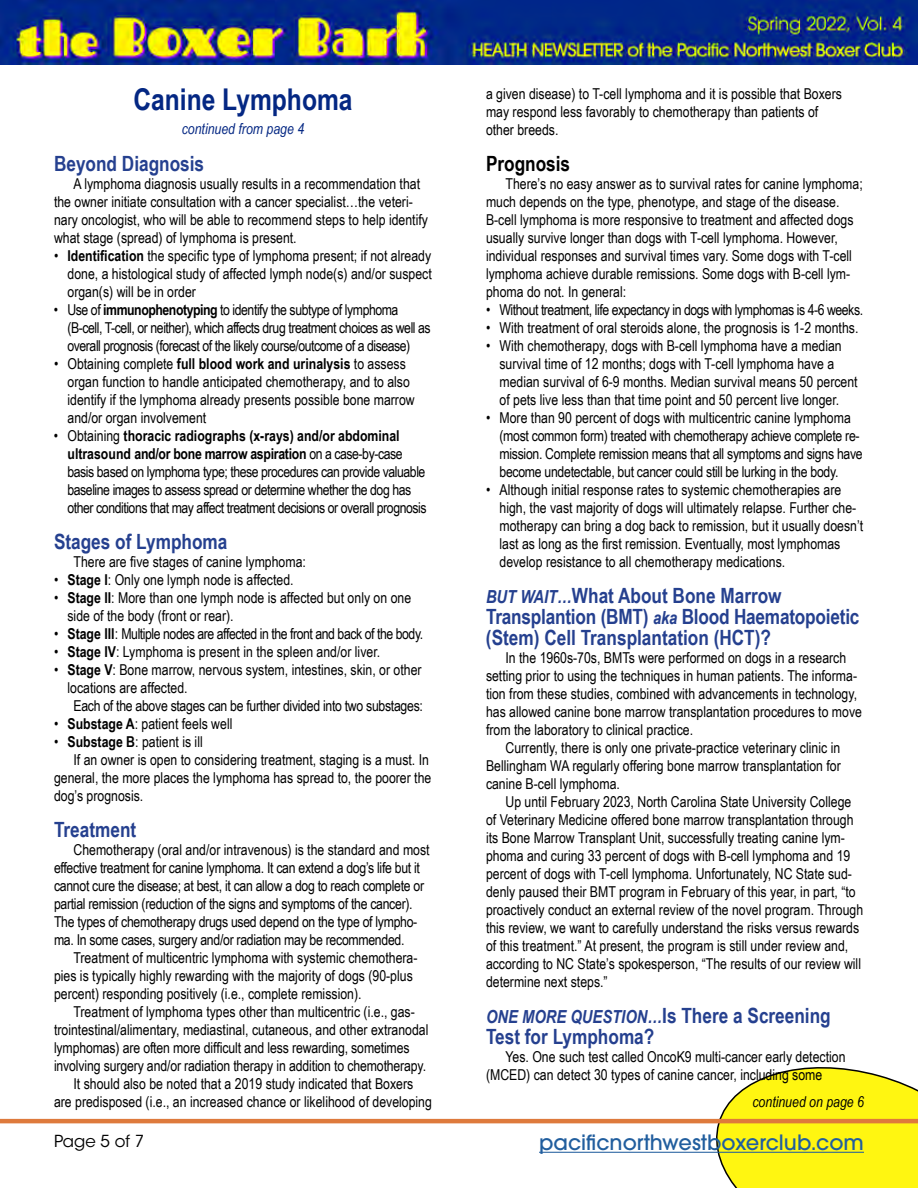
<style>
.page{position:relative;width:918px;height:1188px;background:#fff}
.page>*{position:absolute;margin:0;border:0;box-sizing:border-box;transform-origin:0 0}
.t1{font:700 30px "Arial Narrow";color:#042783}
.t2{font:700 21px/21px "Arial Narrow";color:#25408f}
.t3{font:500 21px "ITC Avant Garde Pro";color:#215e9e}
.t4{font:700 21px "Arial Narrow";color:#000}
.t5{font:16.5px "ITC Avant Garde Std";color:#000}
.t6{font:15px/18px "Arial Narrow";color:#000}
.t7{font:15px/18px "Arial Narrow";letter-spacing:-.02em;color:#000}
.t8{font:15px/18px "Arial Narrow";letter-spacing:-.03em;color:#000}
.t9{font:italic 15px "Arial Narrow";color:#042783}
.t10{font:italic 15px "Arial Narrow";color:#000}
.s1{font-weight:700}
.s2{font-style:italic;font-size:18px}
</style>
<div class="page">
<svg style="left:706px;top:1067px;width:212px;height:121px;background:#f9f235"></svg>
<hr style="left:0;top:1119px;width:918px;height:4px;background:#de7a3c">
<hr style="left:539px;top:1152px;width:325px;height:1px;background:#215e9e">
<img style="left:0;top:0;width:918px;height:64px">
<h1 class="t1" style="left:133px;top:77px;width:221px">Canine Lymphoma</h1>
<p class="t9" style="left:182px;top:118px;width:124px">continued from page 4</p>
<h2 class="t2" style="left:54px;top:152px;width:152px">Beyond Diagnosis</h2>
<p class="t6" style="left:54px;top:174px;width:375px;text-indent:20px">A lymphoma diagnosis usually results in a recommendation that the owner initiate consultation with a cancer specialist…the veteri&shy;nary oncologist, who will be able to recommend steps to help identify what stage (spread) of lymphoma is present.</p>
<p class="t6" style="left:67px;top:246px;width:366px;text-align:justify;text-indent:-13px">• <span class="s1">Identification</span> the specific type of lymphoma present; if not already done, a histological study of affected lymph node(s) and/or suspect organ(s) will be in order</p>
<p class="t8" style="left:68px;top:300px;width:365px;text-indent:-14px">• Use of <span class="s1">immunophenotyping</span> to identify the subtype of lymphoma (B-cell, T-cell, or neither), which affects drug treatment choices as well as overall prognosis (forecast of the likely course/outcome of a disease)</p>
<p class="t6" style="left:67px;top:354px;width:349px;text-indent:-13px">• Obtaining complete <span class="s1">full blood work and urinalysis</span> to assess organ function to handle anticipated chemotherapy, and to also identify if the lymphoma already presents possible bone marrow and/or organ involvement</p>
<p class="t8" style="left:68px;top:426px;width:361px;text-indent:-14px">• Obtaining <span class="s1">thoracic radiographs (x-rays) and/or abdominal ultrasound and/or bone marrow aspiration</span> on a case-by-case basis based on lymphoma type; these procedures can provide valuable baseline images to assess spread or determine whether the dog has other conditions that may affect treatment decisions or overall prognosis</p>
<h2 class="t2" style="left:54px;top:530px;width:175px">Stages of Lymphoma</h2>
<p class="t6" style="left:74px;top:552px;width:234px">There are five stages of canine lymphoma:</p>
<p class="t6" style="left:54px;top:570px;width:241px">• <span class="s1">Stage I</span>: Only one lymph node is affected.</p>
<p class="t6" style="left:68px;top:588px;width:345px;text-indent:-14px">• <span class="s1">Stage II</span>: More than one lymph node is affected but only on one side of the body (front or rear).</p>
<p class="t8" style="left:54px;top:624px;width:371px">• <span class="s1">Stage III</span>: Multiple nodes are affected in the front and back of the body.</p>
<p class="t6" style="left:54px;top:642px;width:328px">• <span class="s1">Stage IV</span>: Lymphoma is present in the spleen and/or liver.</p>
<p class="t6" style="left:54px;top:660px;width:369px">• <span class="s1">Stage V</span>: Bone marrow, nervous system, intestines, skin, or other</p>
<p class="t6" style="left:68px;top:678px;width:122px">locations are affected.</p>
<p class="t7" style="left:74px;top:696px;width:351px">Each of the above stages can be further divided into two substages:</p>
<p class="t6" style="left:54px;top:714px;width:180px">• <span class="s1">Substage A</span>: patient feels well</p>
<p class="t6" style="left:54px;top:732px;width:150px">• <span class="s1">Substage B</span>: patient is ill</p>
<p class="t6" style="left:74px;top:750px;width:357px">If an owner is open to considering treatment, staging is a must. In</p>
<p class="t6" style="left:54px;top:768px;width:379px">general, the more places the lymphoma has spread to, the poorer the</p>
<p class="t6" style="left:54px;top:786px;width:91px">dog’s prognosis.</p>
<h2 class="t2" style="left:54px;top:818px;width:84px">Treatment</h2>
<p class="t7" style="left:54px;top:840px;width:377px;text-indent:20px">Chemotherapy (oral and/or intravenous) is the standard and most effective treatment for canine lymphoma. It can extend a dog’s life but it cannot cure the disease; at best, it can allow a dog to reach complete or partial remission (reduction of the signs and symptoms of the cancer).<br>The types of chemotherapy drugs used depend on the type of lympho&shy;ma. In some cases, surgery and/or radiation may be recommended.</p>
<p class="t6" style="left:54px;top:948px;width:365px;text-indent:20px">Treatment of multicentric lymphoma with systemic chemothera&shy;pies is typically highly rewarding with the majority of dogs (90-plus percent) responding positively (i.e., complete remission).</p>
<p class="t6" style="left:74px;top:1002px;width:343px">Treatment of lymphoma types other than multicentric (i.e., gas-</p>
<p class="t6" style="left:54px;top:1020px;width:376px">trointestinal/alimentary, mediastinal, cutaneous, and other extranodal</p>
<p class="t6" style="left:54px;top:1038px;width:357px">lymphomas) are often more difficult and less rewarding, sometimes</p>
<p class="t6" style="left:54px;top:1056px;width:374px">involving surgery and/or radiation therapy in addition to chemotherapy.</p>
<p class="t6" style="left:74px;top:1074px;width:341px">It should also be noted that a 2019 study indicated that Boxers</p>
<p class="t6" style="left:54px;top:1092px;width:379px">are predisposed (i.e., an increased chance or likelihood of developing</p>
<p class="t6" style="left:486px;top:84px;width:357px">a given disease) to T-cell lymphoma and it is possible that Boxers may respond less favorably to chemotherapy than patients of other breeds.</p>
<h2 class="t4" style="left:486px;top:148px;width:86px">Prognosis</h2>
<p class="t6" style="left:486px;top:174px;width:378px;text-indent:20px">There’s no easy answer as to survival rates for canine lymphoma; much depends on the type, phenotype, and stage of the disease.<br>B-cell lymphoma is more responsive to treatment and affected dogs usually survive longer than dogs with T-cell lymphoma. However, individual responses and survival times vary. Some dogs with T-cell lymphoma achieve durable remissions. Some dogs with B-cell lym&shy;phoma do not. In general:</p>
<p class="t8" style="left:486px;top:300px;width:379px">• Without treatment, life expectancy in dogs with lymphomas is 4-6 weeks.</p>
<p class="t6" style="left:486px;top:318px;width:374px">• With treatment of oral steroids alone, the prognosis is 1-2 months.</p>
<p class="t6" style="left:500px;top:336px;width:360px;text-indent:-14px">• With chemotherapy, dogs with B-cell lymphoma have a median survival time of 12 months; dogs with T-cell lymphoma have a median survival of 6-9 months. Median survival means 50 percent of pets live less than that time point and 50 percent live longer.</p>
<p class="t7" style="left:500px;top:408px;width:365px;text-indent:-14px">• More than 90 percent of dogs with multicentric canine lymphoma (most common form) treated with chemotherapy achieve complete re&shy;mission. Complete remission means that all symptoms and signs have become undetectable, but cancer could still be lurking in the body.</p>
<p class="t6" style="left:500px;top:480px;width:365px;text-indent:-14px">• Although initial response rates to systemic chemotherapies are high, the vast majority of dogs will ultimately relapse. Further che&shy;motherapy can bring a dog back to remission, but it usually doesn’t last as long as the first remission. Eventually, most lymphomas develop resistance to all chemotherapy medications.</p>
<h2 class="t2" style="left:486px;top:584px;width:375px"><span class="s2">BUT WAIT…</span>What About Bone Marrow<br>Transplantion (BMT) <span class="s2">aka</span> Blood Haematopoietic (Stem) Cell Transplantation (HCT)?</h2>
<p class="t6" style="left:486px;top:648px;width:378px;text-indent:20px">In the 1960s-70s, BMTs were performed on dogs in a research setting prior to using the techniques in human patients. The informa&shy;tion from these studies, combined with advancements in technology, has allowed canine bone marrow transplantation procedures to move from the laboratory to clinical practice.</p>
<p class="t6" style="left:486px;top:738px;width:356px;text-align:justify;text-indent:20px">Currently, there is only one private-practice veterinary clinic in Bellingham WA regularly offering bone marrow transplantation for canine B-cell lymphoma.</p>
<p class="t6" style="left:486px;top:792px;width:379px;text-indent:20px">Up until February 2023, North Carolina State University College of Veterinary Medicine offered bone marrow transplantation through its Bone Marrow Transplant Unit, successfully treating canine lym&shy;phoma and curing 33 percent of dogs with B-cell lymphoma and 19 percent of dogs with T-cell lymphoma. Unfortunately, NC State sud&shy;denly paused their BMT program in February of this year, in part, “to proactively conduct an external review of the novel program. Through this review, we want to carefully understand the risks versus rewards of this treatment.” At present, the program is still under review and, according to NC State’s spokesperson, “The results of our review will determine next steps.”</p>
<h2 class="t2" style="left:486px;top:1004px;width:346px"><span class="s2">ONE MORE QUESTION…</span>Is There a Screening<br>Test for Lymphoma?</h2>
<p class="t6" style="left:486px;top:1047px;width:361px;text-indent:20px">Yes. One such test called OncoK9 multi-cancer early detection (MCED) can detect 30 types of canine cancer, including some</p>
<p class="t10" style="left:753px;top:1091px;width:113px">continued on page 6</p>
<p class="t5" style="left:54px;top:1131px;width:92px">Page 5 of 7</p>
<h2 class="t3" style="left:539px;top:1129px;width:326px">pacificnorthwestboxerclub.com</h2>
</div>
